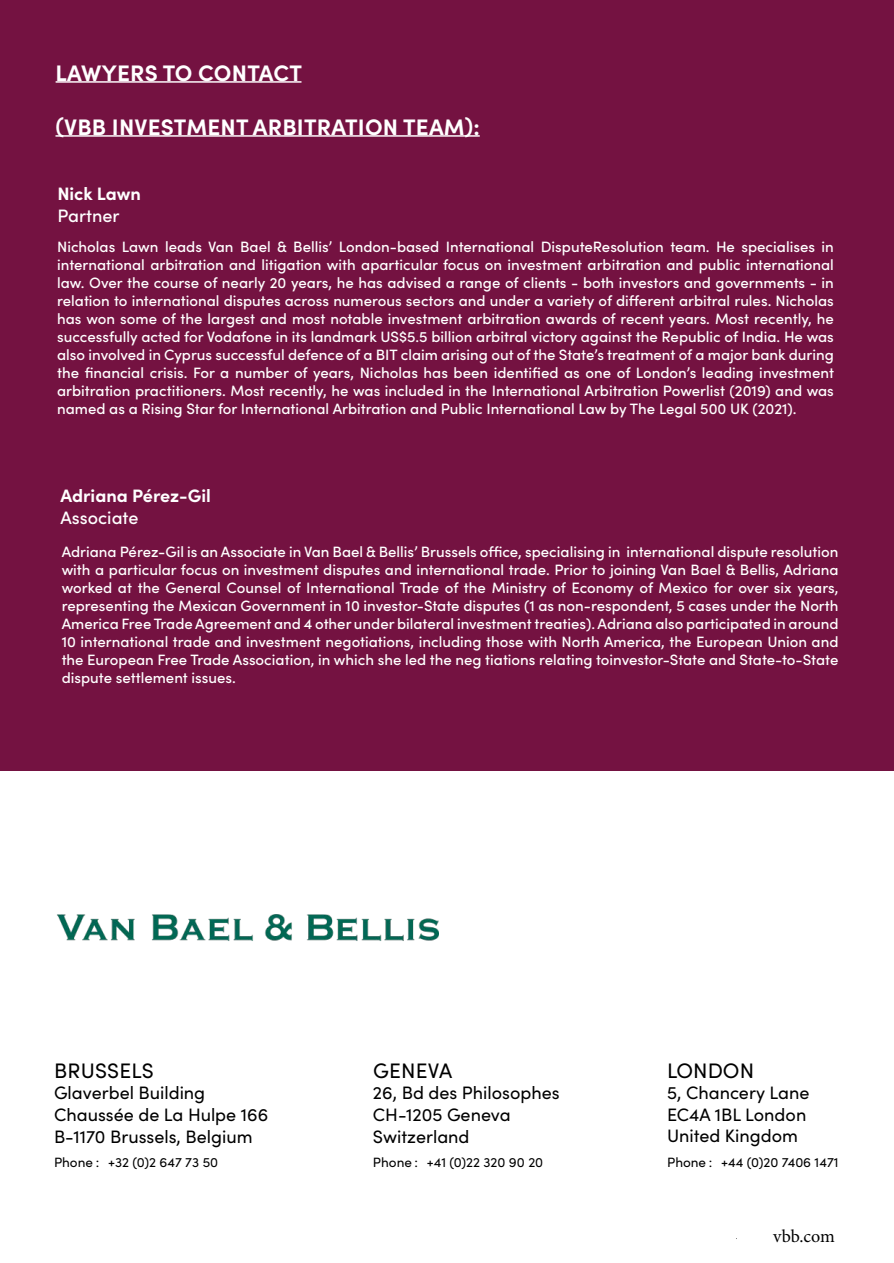
<style>
.page{position:relative;width:894px;height:1263px;background:#fff}
.page>*{position:absolute;margin:0;border:0;box-sizing:border-box;transform-origin:0 0}
.t1{font:700 22.5px "Sofia Pro";letter-spacing:.01em;color:#fff}
.t2{font:21px "Sofia Pro";letter-spacing:.01em;color:#000}
.t3{font:18px/21.6px "Sofia Pro";color:#000}
.t4{font:700 18px "Sofia Pro";color:#fff}
.t5{font:500 18px "Sofia Pro";color:#fff}
.t6{font:700 18px "Minion Pro";letter-spacing:.005em;color:#000}
.t7{font:18px "Minion Pro";color:#000}
.t8{font:500 15px/18px "Sofia Pro";color:#fff;text-align:justify}
.t9{font:13.5px "Sofia Pro";color:#000}
</style>
<div class="page">
<div style="left:0;top:0;width:894px;height:771px;background:#741241"></div>
<hr style="left:56px;top:81px;width:246px;height:2px;background:#fff">
<hr style="left:56px;top:135px;width:424px;height:2px;background:#fff">
<img style="left:57px;top:914px;width:382px;height:27px">
<h1 class="t1" style="left:56px;top:55px;width:248px">LAWYERS TO CONTACT</h1>
<h1 class="t1" style="left:55px;top:109px;width:426px">(VBB INVESTMENT ARBITRATION TEAM):</h1>
<p class="t4" style="left:57px;top:180px;width:85px">Nick Lawn</p>
<p class="t5" style="left:57px;top:202px;width:64px">Partner</p>
<p class="t8" style="left:57px;top:237px;width:778px">Nicholas Lawn leads Van Bael &amp; Bellis’ London-based International DisputeResolution team. He specialises in international arbitration and litigation with aparticular focus on investment arbitration and public international law. Over the course of nearly 20 years, he has advised a range of clients - both investors and governments - in relation to international disputes across numerous sectors and under a variety of different arbitral rules. Nicholas has won some of the largest and most notable investment arbitration awards of recent years. Most recently, he successfully acted for Vodafone in its landmark US$5.5 billion arbitral victory against the Republic of India. He was also involved in Cyprus successful defence of a BIT claim arising out of the State’s treatment of a major bank during the financial crisis. For a number of years, Nicholas has been identified as one of London’s leading investment arbitration practitioners. Most recently, he was included in the International Arbitration Powerlist (2019) and was named as a Rising Star for International Arbitration and Public International Law by The Legal 500 UK (2021).</p>
<p class="t4" style="left:60px;top:482px;width:152px">Adriana Pérez-Gil</p>
<p class="t5" style="left:60px;top:504px;width:80px">Associate</p>
<p class="t8" style="left:62px;top:542px;width:778px">Adriana Pérez-Gil is an Associate in Van Bael &amp; Bellis’ Brussels office, specialising in international dispute resolution with a particular focus on investment disputes and international trade. Prior to joining Van Bael &amp; Bellis, Adriana worked at the General Counsel of International Trade of the Ministry of Economy of Mexico for over six years, representing the Mexican Government in 10 investor-State disputes (1 as non-respondent, 5 cases under the North America Free Trade Agreement and 4 other under bilateral investment treaties). Adriana also participated in around 10 international trade and investment negotiations, including those with North America, the European Union and the European Free Trade Association, in which she led the neg tiations relating toinvestor-State and State-to-State dispute settlement issues.</p>
<h2 class="t2" style="left:54px;top:1055px;width:101px">BRUSSELS</h2>
<p class="t3" style="left:54px;top:1081px;width:216px">Glaverbel Building<br>Chaussée de La Hulpe 166<br>B-1170 Brussels, Belgium</p>
<p class="t9" style="left:54px;top:1153px;width:166px">Phone : +32 (0)2 647 73 50</p>
<h2 class="t2" style="left:373px;top:1055px;width:81px">GENEVA</h2>
<p class="t3" style="left:373px;top:1081px;width:188px">26, Bd des Philosophes<br>CH-1205 Geneva<br>Switzerland</p>
<p class="t9" style="left:373px;top:1153px;width:172px">Phone : +41 (0)22 320 90 20</p>
<h2 class="t2" style="left:667px;top:1055px;width:89px">LONDON</h2>
<p class="t3" style="left:667px;top:1081px;width:144px">5, Chancery Lane<br>EC4A 1BL London<br>United Kingdom</p>
<p class="t9" style="left:667px;top:1153px;width:173px">Phone : +44 (0)20 7406 1471</p>
<p class="t7" style="left:773px;top:1224px;width:63px">vbb.com</p>
<p class="t6" style="left:737px;top:1228px;width:106px">www.vbb.com</p>
</div>
